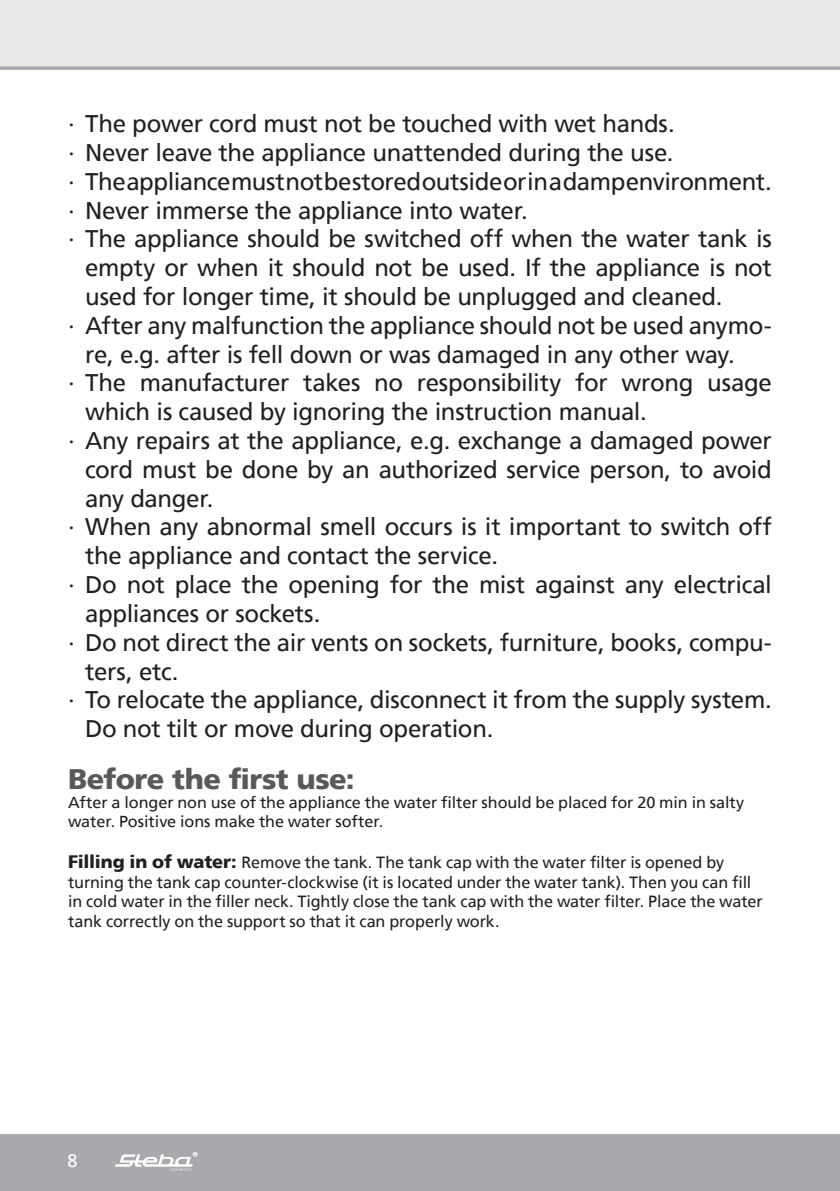
<style>
.page{position:relative;width:840px;height:1191px;background:#fff}
.page>*{position:absolute;margin:0;border:0;box-sizing:border-box;transform-origin:0 0}
.t1{font:900 28.2px "Frutiger";letter-spacing:-.02em;color:#58595b}
.t2{font:24px "Frutiger";letter-spacing:-.015em;color:#231f20}
.t3{font:18px "Frutiger";color:#fff}
.t4{font:16.2px/19.4px "Frutiger";letter-spacing:-.005em;color:#231f20}
.t5{font:15.8px/19px "Frutiger";letter-spacing:-.005em;color:#231f20}
.s1{font-weight:900;font-size:18px}
</style>
<div class="page">
<div style="left:0;top:1134px;width:839px;height:57px;background:#a7a9ac"></div>
<svg style="left:115px;top:1152px;width:82px;height:18px"></svg>
<div style="left:0;top:0;width:839px;height:68px;background:#e7e8e8"></div>
<svg style="left:0;top:66px;width:839px;height:4px;background:#b2b4b7"></svg>
<p class="t2" style="left:68px;top:110px;width:607px">∙ The power cord must not be touched with wet hands.</p>
<p class="t2" style="left:68px;top:138px;width:606px">∙ Never leave the appliance unattended during the use.</p>
<p class="t2" style="left:68px;top:167px;width:705px">∙ The appliance must not be stored outside or in a damp environment.</p>
<p class="t2" style="left:68px;top:196px;width:461px">∙ Never immerse the appliance into water.</p>
<p class="t2" style="left:68px;top:225px;width:705px">∙ The appliance should be switched off when the water tank is</p>
<p class="t2" style="left:85px;top:254px;width:688px">empty or when it should not be used. If the appliance is not</p>
<p class="t2" style="left:85px;top:282px;width:638px">used for longer time, it should be unplugged and cleaned.</p>
<p class="t2" style="left:68px;top:311px;width:705px">∙ After any malfunction the appliance should not be used anymo-</p>
<p class="t2" style="left:85px;top:340px;width:651px">re, e.g. after is fell down or was damaged in any other way.</p>
<p class="t2" style="left:68px;top:369px;width:704px">∙ The manufacturer takes no responsibility for wrong usage</p>
<p class="t2" style="left:85px;top:398px;width:563px">which is caused by ignoring the instruction manual.</p>
<p class="t2" style="left:68px;top:426px;width:705px">∙ Any repairs at the appliance, e.g. exchange a damaged power</p>
<p class="t2" style="left:85px;top:455px;width:687px">cord must be done by an authorized service person, to avoid</p>
<p class="t2" style="left:85px;top:484px;width:130px">any danger.</p>
<p class="t2" style="left:68px;top:513px;width:704px">∙ When any abnormal smell occurs is it important to switch off</p>
<p class="t2" style="left:85px;top:542px;width:414px">the appliance and contact the service.</p>
<p class="t2" style="left:68px;top:570px;width:704px">∙ Do not place the opening for the mist against any electrical</p>
<p class="t2" style="left:85px;top:599px;width:237px">appliances or sockets.</p>
<p class="t2" style="left:68px;top:628px;width:705px">∙ Do not direct the air vents on sockets, furniture, books, compu-</p>
<p class="t2" style="left:85px;top:657px;width:95px">ters, etc.</p>
<p class="t2" style="left:68px;top:686px;width:704px">∙ To relocate the appliance, disconnect it from the supply system.</p>
<p class="t2" style="left:85px;top:714px;width:409px">Do not tilt or move during operation.</p>
<p class="t1" style="left:68px;top:762px;width:288px">Before the first use:</p>
<p class="t5" style="left:68px;top:793px;width:677px">After a longer non use of the appliance the water filter should be placed for 20 min in salty water. Positive ions make the water softer.</p>
<p class="t4" style="left:68px;top:852px;width:695px"><span class="s1">Filling in of water:</span> Remove the tank. The tank cap with the water filter is opened by turning the tank cap counter-clockwise (it is located under the water tank). Then you can fill in cold water in the filler neck. Tightly close the tank cap with the water filter. Place the water tank correctly on the support so that it can properly work.</p>
<p class="t3" style="left:67px;top:1149px;width:12px">8</p>
</div>
